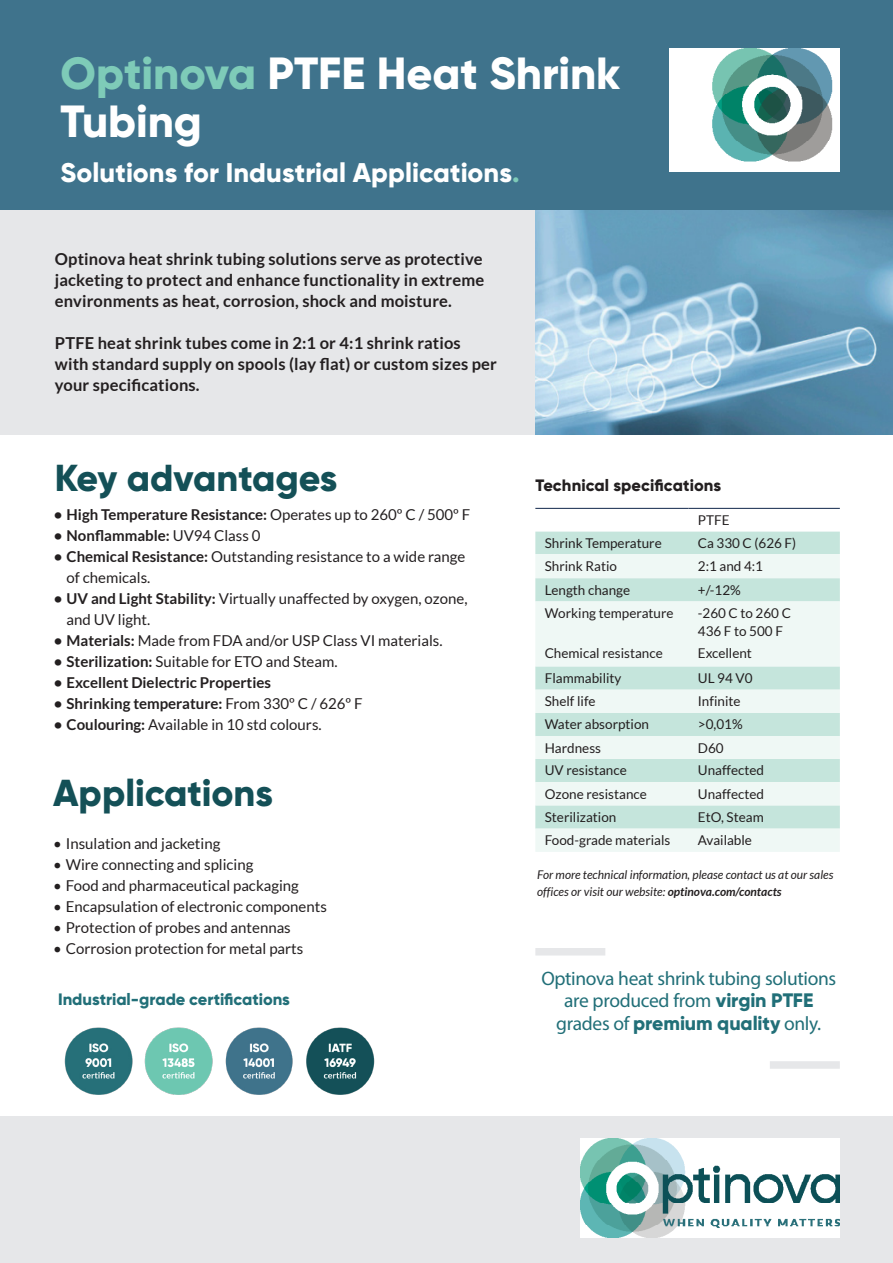
<style>
.page{position:relative;width:893px;height:1263px;background:#fff}
.page>*{position:absolute;margin:0;border:0;box-sizing:border-box;transform-origin:0 0}
.Heading{font:800 45px/48px "Gilroy";color:#fff}
.Subheading_01_-_Teal{font:800 37.5px "Gilroy";color:#145057}
.Heading-2{font:800 27px "Gilroy";color:#fff}
.t1{font:19.5px/22.5px "Myriad Pro";letter-spacing:-.02em;color:#216f78;text-align:center}
.Intro{font:700 16.5px/21px "Lato";letter-spacing:.01em;color:#231f20;text-align:justify}
.t2{font:800 16.5px "Gilroy";color:#216f78}
.Subheading_2{font:800 16.5px "Gilroy";letter-spacing:.005em;color:#231f20}
.t3{font:15px/21px "Lato";color:#231f20}
.t4{font:700 15px "Lato";color:#231f20}
.Table_Paragraph{font:13.5px "Lato";color:#231f20}
.Italic{font:italic 12px/16.5px "Lato";color:#231f20}
.s1{color:#7ecbb8}
.s2{font-weight:400}
.s3{font-weight:700}
.s4{font-family:"Gilroy";font-weight:800}
</style>
<div class="page">
<div style="left:0;top:0;width:893px;height:211px;background:#3f738c"></div>
<div style="left:0;top:1116px;width:893px;height:147px;background:#e6e7e9"></div>
<img style="left:669px;top:48px;width:171px;height:124px">
<img style="left:581px;top:1139px;width:259px;height:98px">
<div style="left:0;top:210px;width:544px;height:225px;background:#e6e7e9"></div>
<img style="left:535px;top:210px;width:358px;height:225px">
<div style="left:535px;top:948px;width:70px;height:7px;background:#e6e7e9"></div>
<div style="left:770px;top:1061px;width:70px;height:8px;background:#e6e7e9"></div>
<div style="left:535px;top:532px;width:305px;height:22px;background:#c5e5dc"></div>
<svg style="left:535px;top:554px;width:305px;height:298px;fill:#eff8f5"></svg>
<hr style="left:535px;top:508px;width:153px;height:1px;background:#10264b">
<hr style="left:688px;top:508px;width:152px;height:1px;background:#10264b">
<img style="left:64px;top:1027px;width:311px;height:68px">
<p class="Heading" style="left:61px;top:49px;width:561px"><span class="s1">Optinova</span> PTFE Heat Shrink<br>Tubing</p>
<p class="Heading-2" style="left:61px;top:156px;width:461px">Solutions for Industrial Applications<span class="s1">.</span></p>
<p class="Intro" style="left:55px;top:248px;width:431px">Optinova heat shrink tubing solutions serve as protective jacketing to protect and enhance functionality in extreme environments as heat, corrosion, shock and moisture.</p>
<p class="Intro" style="left:55px;top:332px;width:444px;text-align:left">PTFE heat shrink tubes come in 2:1 or 4:1 shrink ratios with standard supply on spools (lay flat) or custom sizes per your specifications.</p>
<p class="Subheading_01_-_Teal" style="left:55px;top:454px;width:284px">Key advantages</p>
<p class="t4" style="left:54px;top:506px;width:418px">• High Temperature Resistance: <span class="s2">Operates up to 260º C / 500º F</span></p>
<p class="t4" style="left:54px;top:527px;width:208px">• Nonflammable: <span class="s2">UV94 Class 0</span></p>
<p class="t3" style="left:67px;top:546px;width:400px;text-indent:-13px"><span class="s3">• Chemical Resistance:</span> Outstanding resistance to a wide range of chemicals.</p>
<p class="t3" style="left:67px;top:588px;width:402px;text-indent:-13px"><span class="s3">• UV and Light Stability:</span> Virtually unaffected by oxygen, ozone, and UV light.</p>
<p class="t3" style="left:54px;top:630px;width:390px"><span class="s3">• Materials:</span> Made from FDA and/or USP Class VI materials.</p>
<p class="t3" style="left:54px;top:651px;width:285px"><span class="s3">• Sterilization:</span> Suitable for ETO and Steam.</p>
<p class="t4" style="left:54px;top:674px;width:219px">• Excellent Dielectric Properties</p>
<p class="t4" style="left:54px;top:695px;width:310px">• Shrinking temperature: <span class="s2">From 330º C / 626º F</span></p>
<p class="t3" style="left:54px;top:714px;width:269px"><span class="s3">• Coulouring:</span> Available in 10 std colours.</p>
<p class="Subheading_01_-_Teal" style="left:53px;top:770px;width:221px">Applications</p>
<p class="t3" style="left:53px;top:833px;width:169px">• Insulation and jacketing</p>
<p class="t3" style="left:53px;top:854px;width:202px">• Wire connecting and splicing</p>
<p class="t3" style="left:53px;top:875px;width:247px">• Food and pharmaceutical packaging</p>
<p class="t3" style="left:53px;top:896px;width:275px">• Encapsulation of electronic components</p>
<p class="t3" style="left:53px;top:917px;width:239px">• Protection of probes and antennas</p>
<p class="t3" style="left:53px;top:938px;width:252px">• Corrosion protection for metal parts</p>
<p class="t2" style="left:58px;top:989px;width:233px">Industrial-grade certifications</p>
<p class="Subheading_2" style="left:535px;top:475px;width:187px">Technical specifications</p>
<p class="Table_Paragraph" style="left:698px;top:512px;width:33px">PTFE</p>
<p class="Table_Paragraph" style="left:545px;top:536px;width:119px">Shrink Temperature</p>
<p class="Table_Paragraph" style="left:698px;top:536px;width:100px">Ca 330 C (626 F)</p>
<p class="Table_Paragraph" style="left:545px;top:558px;width:74px">Shrink Ratio</p>
<p class="Table_Paragraph" style="left:698px;top:558px;width:67px">2:1 and 4:1</p>
<p class="Table_Paragraph" style="left:545px;top:582px;width:87px">Length change</p>
<p class="Table_Paragraph" style="left:698px;top:582px;width:45px">+/-12%</p>
<p class="Table_Paragraph" style="left:545px;top:605px;width:130px">Working temperature</p>
<p class="Table_Paragraph" style="left:698px;top:605px;width:95px">-260 C to 260 C</p>
<p class="Table_Paragraph" style="left:698px;top:623px;width:87px">436 F to 500 F</p>
<p class="Table_Paragraph" style="left:545px;top:646px;width:120px">Chemical resistance</p>
<p class="Table_Paragraph" style="left:698px;top:646px;width:56px">Excellent</p>
<p class="Table_Paragraph" style="left:545px;top:670px;width:78px">Flammability</p>
<p class="Table_Paragraph" style="left:698px;top:670px;width:56px">UL 94 V0</p>
<p class="Table_Paragraph" style="left:545px;top:694px;width:52px">Shelf life</p>
<p class="Table_Paragraph" style="left:698px;top:694px;width:44px">Infinite</p>
<p class="Table_Paragraph" style="left:545px;top:717px;width:106px">Water absorption</p>
<p class="Table_Paragraph" style="left:698px;top:717px;width:46px">&gt;0,01%</p>
<p class="Table_Paragraph" style="left:545px;top:740px;width:58px">Hardness</p>
<p class="Table_Paragraph" style="left:698px;top:740px;width:27px">D60</p>
<p class="Table_Paragraph" style="left:545px;top:763px;width:84px">UV resistance</p>
<p class="Table_Paragraph" style="left:698px;top:763px;width:68px">Unaffected</p>
<p class="Table_Paragraph" style="left:545px;top:786px;width:104px">Ozone resistance</p>
<p class="Table_Paragraph" style="left:698px;top:786px;width:68px">Unaffected</p>
<p class="Table_Paragraph" style="left:545px;top:809px;width:73px">Sterilization</p>
<p class="Table_Paragraph" style="left:698px;top:809px;width:67px">EtO, Steam</p>
<p class="Table_Paragraph" style="left:545px;top:833px;width:127px">Food-grade materials</p>
<p class="Table_Paragraph" style="left:698px;top:833px;width:56px">Available</p>
<p class="Italic" style="left:537px;top:867px;width:298px">For more technical information, please contact us at our sales offices or visit our website: <span class="s3">optinova.com/contacts</span></p>
<p class="t1" style="left:541px;top:966px;width:296px">Optinova heat shrink tubing solutions are produced from <span class="s4">virgin PTFE </span>grades of <span class="s4">premium quality</span> only.</p>
</div>
